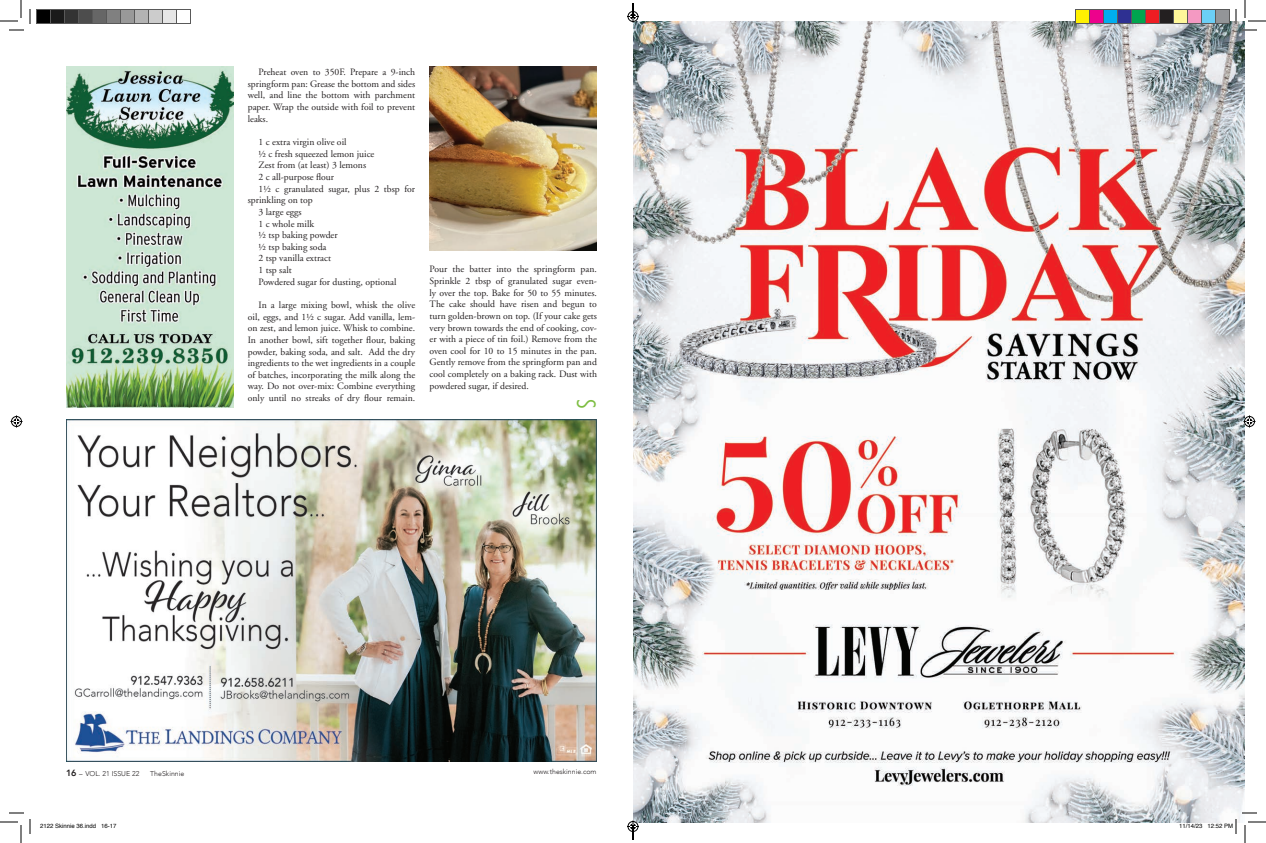
<style>
.page{position:relative;width:1266px;height:843px;background:#fff}
.page>*{position:absolute;margin:0;border:0;box-sizing:border-box;transform-origin:0 0}
.t1{font:300 condensed 26px "Futura BT";color:#7dbd41}
.t2{font:9.7px/11.6px "Adobe Garamond";color:#231f20;text-align:justify}
.t3{font:300 7px "Avenir";color:#231f20}
.t4{font:6px "Helvetica";color:#000}
.s1{font-weight:800;font-size:9px}
</style>
<div class="page">
<img style="left:633px;top:21px;width:612px;height:801px">
<img style="left:66px;top:66px;width:167px;height:342px">
<img style="left:430px;top:66px;width:167px;height:185px">
<img style="left:66px;top:420px;width:531px;height:342px">
<svg style="left:0;top:0;width:31px;height:31px"></svg>
<svg style="left:0;top:812px;width:31px;height:31px"></svg>
<svg style="left:1235px;top:0;width:31px;height:31px"></svg>
<svg style="left:10px;top:416px;width:12px;height:12px"></svg>
<svg style="left:1244px;top:416px;width:12px;height:12px"></svg>
<div style="left:36px;top:10px;width:14px;height:14px;background:#000"></div>
<div style="left:36px;top:9px;width:15px;height:15px;border:1px solid #595959"></div>
<div style="left:50px;top:10px;width:14px;height:14px;background:#1a1a1a"></div>
<div style="left:50px;top:9px;width:15px;height:15px;border:1px solid #595959"></div>
<div style="left:64px;top:10px;width:14px;height:14px;background:#333"></div>
<div style="left:64px;top:9px;width:15px;height:15px;border:1px solid #595959"></div>
<div style="left:78px;top:10px;width:14px;height:14px;background:#4d4d4d"></div>
<div style="left:78px;top:9px;width:15px;height:15px;border:1px solid #595959"></div>
<div style="left:92px;top:10px;width:14px;height:14px;background:#666"></div>
<div style="left:92px;top:9px;width:15px;height:15px;border:1px solid #595959"></div>
<div style="left:106px;top:10px;width:14px;height:14px;background:#808080"></div>
<div style="left:106px;top:9px;width:15px;height:15px;border:1px solid #595959"></div>
<div style="left:120px;top:10px;width:14px;height:14px;background:#999"></div>
<div style="left:120px;top:9px;width:15px;height:15px;border:1px solid #595959"></div>
<div style="left:134px;top:10px;width:14px;height:14px;background:#b3b3b3"></div>
<div style="left:134px;top:9px;width:15px;height:15px;border:1px solid #595959"></div>
<div style="left:148px;top:10px;width:14px;height:14px;background:#ccc"></div>
<div style="left:148px;top:9px;width:15px;height:15px;border:1px solid #595959"></div>
<div style="left:162px;top:10px;width:14px;height:14px;background:#e6e6e6"></div>
<div style="left:162px;top:9px;width:15px;height:15px;border:1px solid #595959"></div>
<div style="left:176px;top:9px;width:15px;height:15px;border:1px solid #595959"></div>
<div style="left:1076px;top:10px;width:14px;height:14px;background:#fff101"></div>
<div style="left:1075px;top:9px;width:15px;height:15px;border:1px solid #595959"></div>
<div style="left:1090px;top:10px;width:14px;height:14px;background:#ed028c"></div>
<div style="left:1089px;top:9px;width:15px;height:15px;border:1px solid #595959"></div>
<div style="left:1104px;top:10px;width:14px;height:14px;background:#00aeef"></div>
<div style="left:1103px;top:9px;width:15px;height:15px;border:1px solid #595959"></div>
<div style="left:1118px;top:10px;width:14px;height:14px;background:#2e3092"></div>
<div style="left:1117px;top:9px;width:15px;height:15px;border:1px solid #595959"></div>
<div style="left:1132px;top:10px;width:14px;height:14px;background:#00a54f"></div>
<div style="left:1131px;top:9px;width:15px;height:15px;border:1px solid #595959"></div>
<div style="left:1146px;top:10px;width:14px;height:14px;background:#ee1d23"></div>
<div style="left:1145px;top:9px;width:15px;height:15px;border:1px solid #595959"></div>
<div style="left:1160px;top:10px;width:14px;height:14px;background:#231f20"></div>
<div style="left:1159px;top:9px;width:15px;height:15px;border:1px solid #595959"></div>
<div style="left:1174px;top:10px;width:14px;height:14px;background:#fff79a"></div>
<div style="left:1173px;top:9px;width:15px;height:15px;border:1px solid #595959"></div>
<div style="left:1188px;top:10px;width:14px;height:14px;background:#f499c2"></div>
<div style="left:1187px;top:9px;width:15px;height:15px;border:1px solid #595959"></div>
<div style="left:1202px;top:10px;width:14px;height:14px;background:#6bcff6"></div>
<div style="left:1201px;top:9px;width:15px;height:15px;border:1px solid #595959"></div>
<div style="left:1216px;top:10px;width:14px;height:14px;background:#939598"></div>
<div style="left:1215px;top:9px;width:15px;height:15px;border:1px solid #595959"></div>
<svg style="left:1179px;top:812px;width:87px;height:31px"></svg>
<svg style="left:627px;top:3px;width:12px;height:19px"></svg>
<svg style="left:627px;top:820px;width:12px;height:20px"></svg>
<p class="t2" style="left:248px;top:67px;width:169px;text-indent:11px">Preheat oven to 350F. Prepare a 9-inch springform pan: Grease the bottom and sides well, and line the bottom with parchment paper. Wrap the outside with foil to prevent leaks.</p>
<p class="t2" style="left:259px;top:136px;width:89px">1 c extra virgin olive oil</p>
<p class="t2" style="left:259px;top:148px;width:117px">½ c fresh squeezed lemon juice</p>
<p class="t2" style="left:259px;top:160px;width:109px">Zest from (at least) 3 lemons</p>
<p class="t2" style="left:259px;top:171px;width:77px">2 c all-purpose flour</p>
<p class="t2" style="left:259px;top:183px;width:158px">1½ c granulated sugar, plus 2 tbsp for</p>
<p class="t2" style="left:248px;top:195px;width:67px">sprinkling on top</p>
<p class="t2" style="left:259px;top:206px;width:45px">3 large eggs</p>
<p class="t2" style="left:259px;top:218px;width:57px">1 c whole milk</p>
<p class="t2" style="left:259px;top:230px;width:81px">½ tsp baking powder</p>
<p class="t2" style="left:259px;top:241px;width:69px">½ tsp baking soda</p>
<p class="t2" style="left:259px;top:253px;width:74px">2 tsp vanilla extract</p>
<p class="t2" style="left:259px;top:264px;width:35px">1 tsp salt</p>
<p class="t2" style="left:259px;top:276px;width:140px">Powdered sugar for dusting, optional</p>
<p class="t2" style="left:248px;top:299px;width:169px;text-indent:11px">In a large mixing bowl, whisk the olive oil, eggs, and 1½ c sugar. Add vanilla, lem&shy;on zest, and lemon juice. Whisk to combine.<br>In another bowl, sift together flour, baking powder, baking soda, and salt. Add the dry ingredients to the wet ingredients in a couple of batches, incorporating the milk along the way. Do not over-mix: Combine everything only until no streaks of dry flour remain.</p>
<p class="t2" style="left:430px;top:264px;width:169px">Pour the batter into the springform pan.<br>Sprinkle 2 tbsp of granulated sugar even&shy;ly over the top. Bake for 50 to 55 minutes.<br>The cake should have risen and begun to turn golden-brown on top. (If your cake gets very brown towards the end of cooking, cov&shy;er with a piece of tin foil.) Remove from the oven cool for 10 to 15 minutes in the pan.<br>Gently remove from the springform pan and cool completely on a baking rack. Dust with powdered sugar, if desired.</p>
<h1 class="t1" style="left:602px;top:399px;width:11px;rotate:90deg">S</h1>
<p class="t3" style="left:66px;top:770px;width:75px"><span class="s1">16</span> – VOL. 21 ISSUE 22</p>
<p class="t3" style="left:150px;top:770px;width:36px">TheSkinnie</p>
<p class="t3" style="left:534px;top:768px;width:65px">www.theskinnie.com</p>
<p class="t4" style="left:40px;top:821px;width:78px">2122 Skinnie 36.indd 16-17</p>
<p class="t4" style="left:1179px;top:821px;width:56px">11/14/23 12:52 PM</p>
</div>
